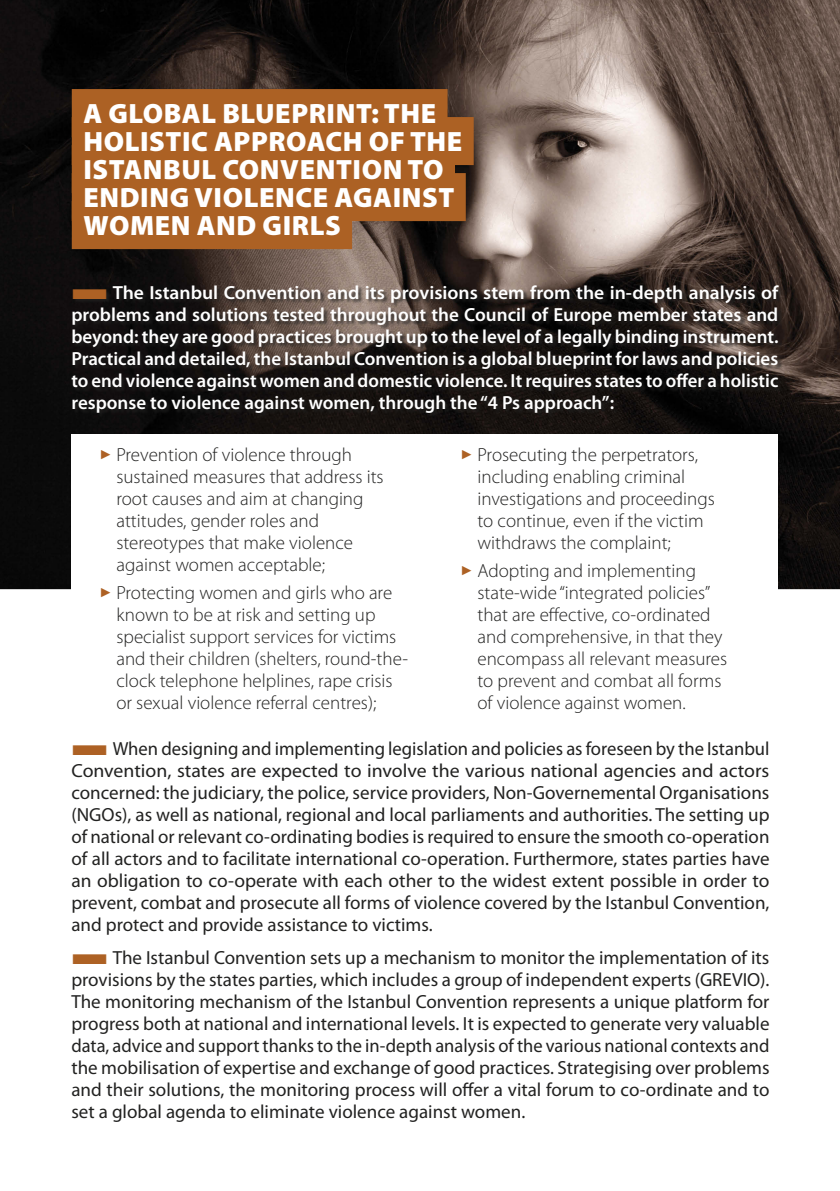
<style>
.page{position:relative;width:840px;height:1191px;background:#fff}
.page>*{position:absolute;margin:0;border:0;box-sizing:border-box;transform-origin:0 0}
.t1{font:900 28px/28px "Myriad Pro";letter-spacing:.02em;color:#fff}
.t2{font:19px/22px "Myriad Pro";color:#222221;text-align:justify}
.t3{font:300 19px/22px "Myriad Pro";color:#222221}
.t4{font:600 19px/22px "Myriad Pro";color:#fff;text-align:justify}
.s1{color:#ad6124}
</style>
<div class="page">
<img style="left:0;top:0;width:839px;height:589px">
<div style="left:72px;top:89px;width:375px;height:48px;background:#ac6124"></div>
<div style="left:72px;top:117px;width:401px;height:48px;background:#ac6124"></div>
<div style="left:72px;top:145px;width:383px;height:48px;background:#ac6124"></div>
<div style="left:72px;top:173px;width:393px;height:48px;background:#ac6124"></div>
<div style="left:72px;top:201px;width:280px;height:48px;background:#ac6124"></div>
<div style="left:72px;top:286px;width:711px;height:131px;background:#222221;opacity:.75"></div>
<div style="left:71px;top:434px;width:706px;height:295px;background:#fff"></div>
<h1 class="t1" style="left:83px;top:98px;width:380px">A GLOBAL BLUEPRINT: THE<br>HOLISTIC APPROACH OF THE<br>ISTANBUL CONVENTION TO<br>ENDING VIOLENCE AGAINST<br>WOMEN AND GIRLS</h1>
<p class="t4" style="left:71px;top:281px;width:708px"><span class="s1">■</span>The Istanbul Convention and its provisions stem from the in-depth analysis of problems and solutions tested throughout the Council of Europe member states and beyond: they are good practices brought up to the level of a legally binding instrument.<br>Practical and detailed, the Istanbul Convention is a global blueprint for laws and policies to end violence against women and domestic violence. It requires states to offer a holistic response to violence against women, through the “4 Ps approach”:</p>
<p class="t3" style="left:116px;top:444px;width:268px;text-indent:-17px"><span class="s1">✓</span> Prevention of violence through sustained measures that address its root causes and aim at changing attitudes, gender roles and stereotypes that make violence against women acceptable;</p>
<p class="t3" style="left:116px;top:581px;width:293px;text-indent:-17px"><span class="s1">✓</span> Protecting women and girls who are known to be at risk and setting up specialist support services for victims and their children (shelters, round-the&shy;clock telephone helplines, rape crisis or sexual violence referral centres);</p>
<p class="t3" style="left:477px;top:444px;width:239px;text-indent:-17px"><span class="s1">✓</span> Prosecuting the perpetrators, including enabling criminal investigations and proceedings to continue, even if the victim withdraws the complaint;</p>
<p class="t3" style="left:477px;top:559px;width:251px;text-indent:-17px"><span class="s1">✓</span> Adopting and implementing state‐wide “integrated policies” that are effective, co-ordinated and comprehensive, in that they encompass all relevant measures to prevent and combat all forms of violence against women.</p>
<p class="t2" style="left:71px;top:737px;width:699px"><span class="s1">■</span>When designing and implementing legislation and policies as foreseen by the Istanbul Convention, states are expected to involve the various national agencies and actors concerned: the judiciary, the police, service providers, Non-Governemental Organisations (NGOs), as well as national, regional and local parliaments and authorities. The setting up of national or relevant co-ordinating bodies is required to ensure the smooth co-operation of all actors and to facilitate international co-operation. Furthermore, states parties have an obligation to co-operate with each other to the widest extent possible in order to prevent, combat and prosecute all forms of violence covered by the Istanbul Convention, and protect and provide assistance to victims.</p>
<p class="t2" style="left:71px;top:946px;width:699px"><span class="s1">■</span>The Istanbul Convention sets up a mechanism to monitor the implementation of its provisions by the states parties, which includes a group of independent experts (GREVIO).<br>The monitoring mechanism of the Istanbul Convention represents a unique platform for progress both at national and international levels. It is expected to generate very valuable data, advice and support thanks to the in-depth analysis of the various national contexts and the mobilisation of expertise and exchange of good practices. Strategising over problems and their solutions, the monitoring process will offer a vital forum to co-ordinate and to set a global agenda to eliminate violence against women.</p>
</div>
